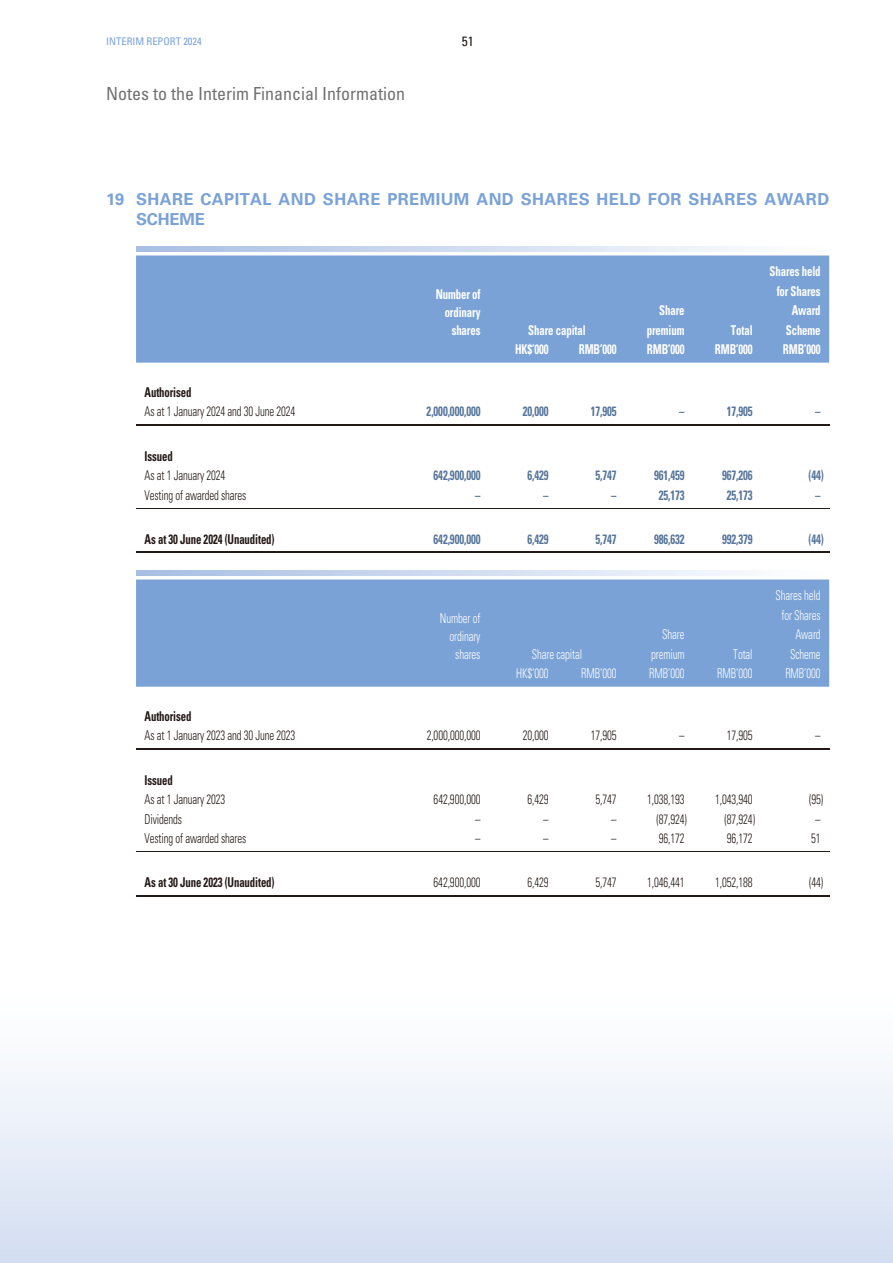
<style>
.page{position:relative;width:893px;height:1263px;background:#fff}
.page>*{position:absolute;margin:0;border:0;box-sizing:border-box;transform-origin:0 0}
.t1{font:condensed 18px "Univers LT Std";color:#717171}
.t2{font:700 16.5px/19.5px "Univers LT Std";letter-spacing:.025em;color:#7aa2d6}
.t3{font:300 condensed 13.5px "Univers LT Std";letter-spacing:-.01em;color:#231916;scale:.8 1}
.t4{font:700 condensed 13.5px "Univers LT Std";letter-spacing:-.01em;color:#55749a;scale:.8 1}
.t5{font:700 condensed 13.5px/19.5px "Univers LT Std";letter-spacing:-.01em;color:#fff;text-align:right;scale:.8 1}
.t6{font:300 condensed 13.5px/19.5px "Univers LT Std";letter-spacing:-.01em;color:#fff;text-align:right;scale:.8 1}
.t7{font:700 condensed 13.5px "Univers LT Std";letter-spacing:-.01em;color:#231916;scale:.8 1}
.t8{font:condensed 13.5px "Univers LT Std";color:#231916}
.t9{font:condensed 10.5px "Univers LT Std";color:#7aa2d6}
</style>
<div class="page">
<div style="left:0;top:960px;width:893px;height:303px;background:linear-gradient(to bottom,#fff,#d5dff2)"></div>
<div style="left:136px;top:255px;width:693px;height:108px;background:#7aa2d6"></div>
<svg style="left:136px;top:425px;width:693px;height:127px"></svg>
<svg style="left:136px;top:246px;width:601px;height:5px;background:#cddaef"></svg>
<hr style="left:136px;top:424px;width:693px;height:1px;background:#231916">
<hr style="left:136px;top:508px;width:693px;height:1px;background:#231916">
<hr style="left:136px;top:552px;width:693px;height:1px;background:#231916">
<div style="left:136px;top:579px;width:693px;height:108px;background:#7aa2d6"></div>
<svg style="left:136px;top:749px;width:693px;height:1px"></svg>
<svg style="left:136px;top:570px;width:601px;height:5px;background:#cddaef"></svg>
<hr style="left:136px;top:748px;width:693px;height:1px;background:#231916">
<hr style="left:136px;top:851px;width:693px;height:1px;background:#231916">
<hr style="left:136px;top:895px;width:693px;height:2px;background:#231916">
<p class="t9" style="left:106px;top:36px;width:97px">INTERIM REPORT 2024</p>
<p class="t8" style="left:462px;top:35px;width:13px">51</p>
<h1 class="t1" style="left:106px;top:85px;width:300px">Notes to the Interim Financial Information</h1>
<p class="t2" style="left:136px;top:190px;width:695px;text-indent:-30px">19 SHARE CAPITAL AND SHARE PREMIUM AND SHARES HELD FOR SHARES AWARD<br>SCHEME</p>
<p class="t5" style="left:436px;top:286px;width:57px;line-height:18px">Number of ordinary shares</p>
<p class="t5" style="left:528px;top:321px;width:73px">Share capital</p>
<p class="t5" style="left:647px;top:301px;width:49px">Share premium</p>
<p class="t5" style="left:731px;top:321px;width:29px">Total</p>
<p class="t5" style="left:770px;top:262px;width:65px">Shares held for Shares<br>Award<br>Scheme</p>
<p class="t5" style="left:515px;top:340px;width:43px">HK$’000</p>
<p class="t5" style="left:579px;top:340px;width:49px">RMB’000</p>
<p class="t5" style="left:647px;top:340px;width:49px">RMB’000</p>
<p class="t5" style="left:715px;top:340px;width:49px">RMB’000</p>
<p class="t5" style="left:783px;top:340px;width:49px">RMB’000</p>
<p class="t7" style="left:145px;top:385px;width:60px">Authorised</p>
<p class="t3" style="left:145px;top:405px;width:190px">As at 1 January 2024 and 30 June 2024</p>
<p class="t4" style="left:427px;top:405px;width:69px">2,000,000,000</p>
<p class="t4" style="left:523px;top:405px;width:34px">20,000</p>
<p class="t4" style="left:591px;top:405px;width:34px">17,905</p>
<p class="t4" style="left:679px;top:405px;width:8px">–</p>
<p class="t4" style="left:727px;top:405px;width:34px">17,905</p>
<p class="t4" style="left:815px;top:405px;width:8px">–</p>
<p class="t7" style="left:145px;top:449px;width:37px">Issued</p>
<p class="t3" style="left:145px;top:469px;width:102px">As at 1 January 2024</p>
<p class="t4" style="left:434px;top:469px;width:60px">642,900,000</p>
<p class="t4" style="left:527px;top:469px;width:28px">6,429</p>
<p class="t4" style="left:595px;top:469px;width:28px">5,747</p>
<p class="t4" style="left:654px;top:469px;width:40px">961,459</p>
<p class="t4" style="left:722px;top:469px;width:40px">967,206</p>
<p class="t4" style="left:808px;top:469px;width:21px">(44)</p>
<p class="t3" style="left:145px;top:488px;width:129px">Vesting of awarded shares</p>
<p class="t4" style="left:475px;top:488px;width:8px">–</p>
<p class="t4" style="left:543px;top:488px;width:8px">–</p>
<p class="t4" style="left:611px;top:488px;width:8px">–</p>
<p class="t4" style="left:659px;top:488px;width:34px">25,173</p>
<p class="t4" style="left:727px;top:488px;width:34px">25,173</p>
<p class="t4" style="left:815px;top:488px;width:8px">–</p>
<p class="t7" style="left:145px;top:532px;width:164px">As at 30 June 2024 (Unaudited)</p>
<p class="t4" style="left:434px;top:532px;width:60px">642,900,000</p>
<p class="t4" style="left:527px;top:532px;width:28px">6,429</p>
<p class="t4" style="left:595px;top:532px;width:28px">5,747</p>
<p class="t4" style="left:654px;top:532px;width:40px">986,632</p>
<p class="t4" style="left:722px;top:532px;width:40px">992,379</p>
<p class="t4" style="left:808px;top:532px;width:21px">(44)</p>
<p class="t6" style="left:440px;top:610px;width:52px;line-height:18px">Number of ordinary shares</p>
<p class="t6" style="left:532px;top:645px;width:64px">Share capital</p>
<p class="t6" style="left:651px;top:625px;width:43px">Share premium</p>
<p class="t6" style="left:733px;top:645px;width:26px">Total</p>
<p class="t6" style="left:776px;top:586px;width:58px">Shares held for Shares<br>Award<br>Scheme</p>
<p class="t6" style="left:516px;top:664px;width:42px">HK$’000</p>
<p class="t6" style="left:581px;top:664px;width:46px">RMB’000</p>
<p class="t6" style="left:649px;top:664px;width:46px">RMB’000</p>
<p class="t6" style="left:717px;top:664px;width:46px">RMB’000</p>
<p class="t6" style="left:785px;top:664px;width:46px">RMB’000</p>
<p class="t7" style="left:145px;top:709px;width:60px">Authorised</p>
<p class="t3" style="left:145px;top:729px;width:190px">As at 1 January 2023 and 30 June 2023</p>
<p class="t3" style="left:427px;top:729px;width:69px">2,000,000,000</p>
<p class="t3" style="left:523px;top:729px;width:34px">20,000</p>
<p class="t3" style="left:591px;top:729px;width:34px">17,905</p>
<p class="t3" style="left:679px;top:729px;width:8px">–</p>
<p class="t3" style="left:727px;top:729px;width:34px">17,905</p>
<p class="t3" style="left:815px;top:729px;width:8px">–</p>
<p class="t7" style="left:145px;top:773px;width:37px">Issued</p>
<p class="t3" style="left:145px;top:793px;width:102px">As at 1 January 2023</p>
<p class="t3" style="left:434px;top:793px;width:60px">642,900,000</p>
<p class="t3" style="left:527px;top:793px;width:28px">6,429</p>
<p class="t3" style="left:595px;top:793px;width:28px">5,747</p>
<p class="t3" style="left:647px;top:793px;width:48px">1,038,193</p>
<p class="t3" style="left:715px;top:793px;width:48px">1,043,940</p>
<p class="t3" style="left:809px;top:793px;width:19px">(95)</p>
<p class="t3" style="left:145px;top:812px;width:48px">Dividends</p>
<p class="t3" style="left:475px;top:812px;width:8px">–</p>
<p class="t3" style="left:543px;top:812px;width:8px">–</p>
<p class="t3" style="left:611px;top:812px;width:8px">–</p>
<p class="t3" style="left:657px;top:812px;width:40px">(87,924)</p>
<p class="t3" style="left:725px;top:812px;width:40px">(87,924)</p>
<p class="t3" style="left:815px;top:812px;width:8px">–</p>
<p class="t3" style="left:145px;top:832px;width:129px">Vesting of awarded shares</p>
<p class="t3" style="left:475px;top:832px;width:8px">–</p>
<p class="t3" style="left:543px;top:832px;width:8px">–</p>
<p class="t3" style="left:611px;top:832px;width:8px">–</p>
<p class="t3" style="left:659px;top:832px;width:34px">96,172</p>
<p class="t3" style="left:727px;top:832px;width:34px">96,172</p>
<p class="t3" style="left:811px;top:832px;width:13px">51</p>
<p class="t7" style="left:145px;top:876px;width:164px">As at 30 June 2023 (Unaudited)</p>
<p class="t3" style="left:434px;top:876px;width:60px">642,900,000</p>
<p class="t3" style="left:527px;top:876px;width:28px">6,429</p>
<p class="t3" style="left:595px;top:876px;width:28px">5,747</p>
<p class="t3" style="left:647px;top:876px;width:48px">1,046,441</p>
<p class="t3" style="left:715px;top:876px;width:48px">1,052,188</p>
<p class="t3" style="left:809px;top:876px;width:19px">(44)</p>
</div>
